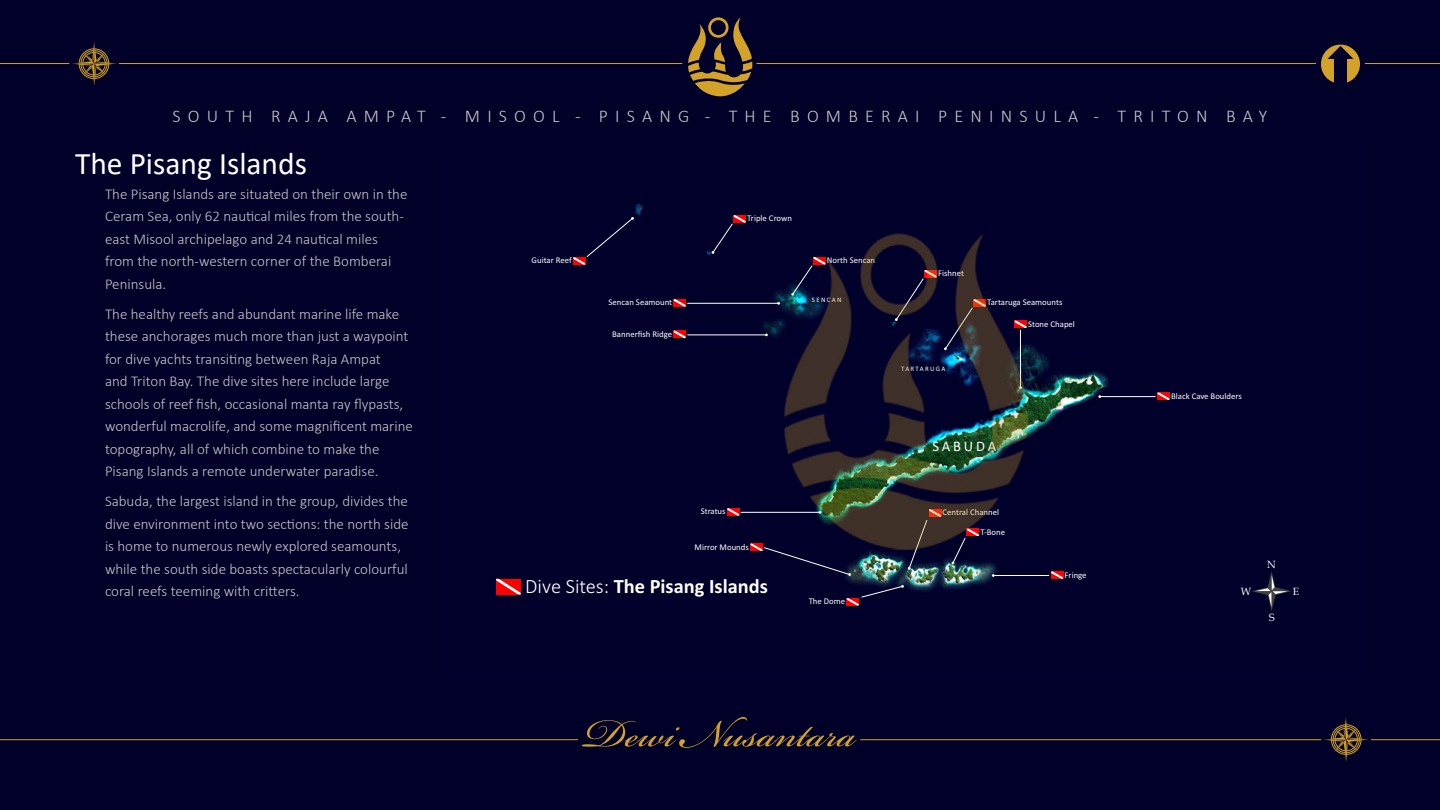
<style>
.page{position:relative;width:1440px;height:810px;background:#000028}
.page>*{position:absolute;margin:0;border:0;box-sizing:border-box;transform-origin:0 0}
.t1{font:61.5px "Bickham Script Pro";color:#d3a229}
.t2{font:31.5px "Calibri";color:#fff}
.t3{font:700 20.4px "Calibri";color:#fff}
.t4{font:300 18px "Calibri";letter-spacing:.4em;color:#c8c8c8}
.t5{font:300 15px/22.5px "Calibri";color:#c8c8c8}
.t6{font:14.55px "Calibri";letter-spacing:.195em;color:#fff}
.t7{font:10.5px "Book Antiqua";color:#fff}
.t8{font:8.77px "Calibri";color:#fff}
.t9{font:6.82px "Calibri";letter-spacing:.2em;color:#fff}
.s1{font-weight:300}
</style>
<div class="page">
<hr style="left:119px;top:63px;width:563px;height:1px;background:#d3a229">
<hr style="left:0;top:63px;width:69px;height:1px;background:#d3a229">
<svg style="left:72px;top:41px;width:45px;height:45px"></svg>
<svg style="left:688px;top:17px;width:65px;height:80px"></svg>
<hr style="left:0;top:739px;width:578px;height:1px;background:#d3a229">
<hr style="left:1371px;top:739px;width:69px;height:1px;background:#d3a229">
<hr style="left:860px;top:739px;width:461px;height:1px;background:#d3a229">
<svg style="left:1324px;top:717px;width:44px;height:45px"></svg>
<hr style="left:757px;top:63px;width:559px;height:1px;background:#d3a229">
<hr style="left:1365px;top:63px;width:75px;height:1px;background:#d3a229">
<img style="left:496px;top:204px;width:795px;height:407px">
<p class="t4" style="left:173px;top:109px;width:1096px">SOUTH RAJA AMPAT - MISOOL - PISANG - THE BOMBERAI PENINSULA - TRITON BAY</p>
<h2 class="t2" style="left:75px;top:150px;width:234px">The Pisang Islands</h2>
<p class="t5" style="left:105px;top:184px;width:304px">The Pisang Islands are situated on their own in the Ceram Sea, only 62 nautical miles from the south&shy;east Misool archipelago and 24 nautical miles from the north-western corner of the Bomberai Peninsula.</p>
<p class="t5" style="left:105px;top:304px;width:309px">The healthy reefs and abundant marine life make these anchorages much more than just a waypoint for dive yachts transiting between Raja Ampat<br>and Triton Bay. The dive sites here include large schools of reef fish, occasional manta ray flypasts, wonderful macrolife, and some magnificent marine topography, all of which combine to make the Pisang Islands a remote underwater paradise.</p>
<p class="t5" style="left:105px;top:491px;width:305px">Sabuda, the largest island in the group, divides the dive environment into two sections: the north side is home to numerous newly explored seamounts, while the south side boasts spectacularly colourful coral reefs teeming with critters.</p>
<p class="t8" style="left:532px;top:254px;width:42px">Guitar Reef</p>
<p class="t8" style="left:609px;top:296px;width:65px">Sencan Seamount</p>
<p class="t8" style="left:612px;top:328px;width:61px">Bannerfish Ridge</p>
<p class="t8" style="left:747px;top:212px;width:46px">Triple Crown</p>
<p class="t8" style="left:827px;top:254px;width:50px">North Sencan</p>
<p class="t9" style="left:812px;top:295px;width:31px">SENCAN</p>
<p class="t8" style="left:938px;top:267px;width:27px">Fishnet</p>
<p class="t9" style="left:901px;top:364px;width:46px">TARTARUGA</p>
<p class="t8" style="left:987px;top:296px;width:77px">Tartaruga Seamounts</p>
<p class="t8" style="left:1028px;top:318px;width:48px">Stone Chapel</p>
<p class="t8" style="left:701px;top:505px;width:26px">Stratus</p>
<p class="t8" style="left:695px;top:541px;width:56px">Mirror Mounds</p>
<h3 class="t3" style="left:525px;top:572px;width:244px"><span class="s1">Dive Sites:</span> The Pisang Islands</h3>
<p class="t8" style="left:809px;top:595px;width:38px">The Dome</p>
<p class="t6" style="left:932px;top:436px;width:65px">SABUDA</p>
<p class="t8" style="left:943px;top:506px;width:58px">Central Channel</p>
<p class="t8" style="left:981px;top:526px;width:26px">T-Bone</p>
<p class="t8" style="left:1065px;top:569px;width:24px">Fringe</p>
<h1 class="t1" style="left:584px;top:689px;width:273px">Dewi Nusantara</h1>
<p class="t8" style="left:1171px;top:390px;width:72px">Black Cave Boulders</p>
<p class="t7" style="left:1267px;top:558px;width:10px">N</p>
<p class="t7" style="left:1241px;top:585px;width:12px">W</p>
<p class="t7" style="left:1293px;top:585px;width:8px">E</p>
<p class="t7" style="left:1269px;top:611px;width:7px">S</p>
</div>
